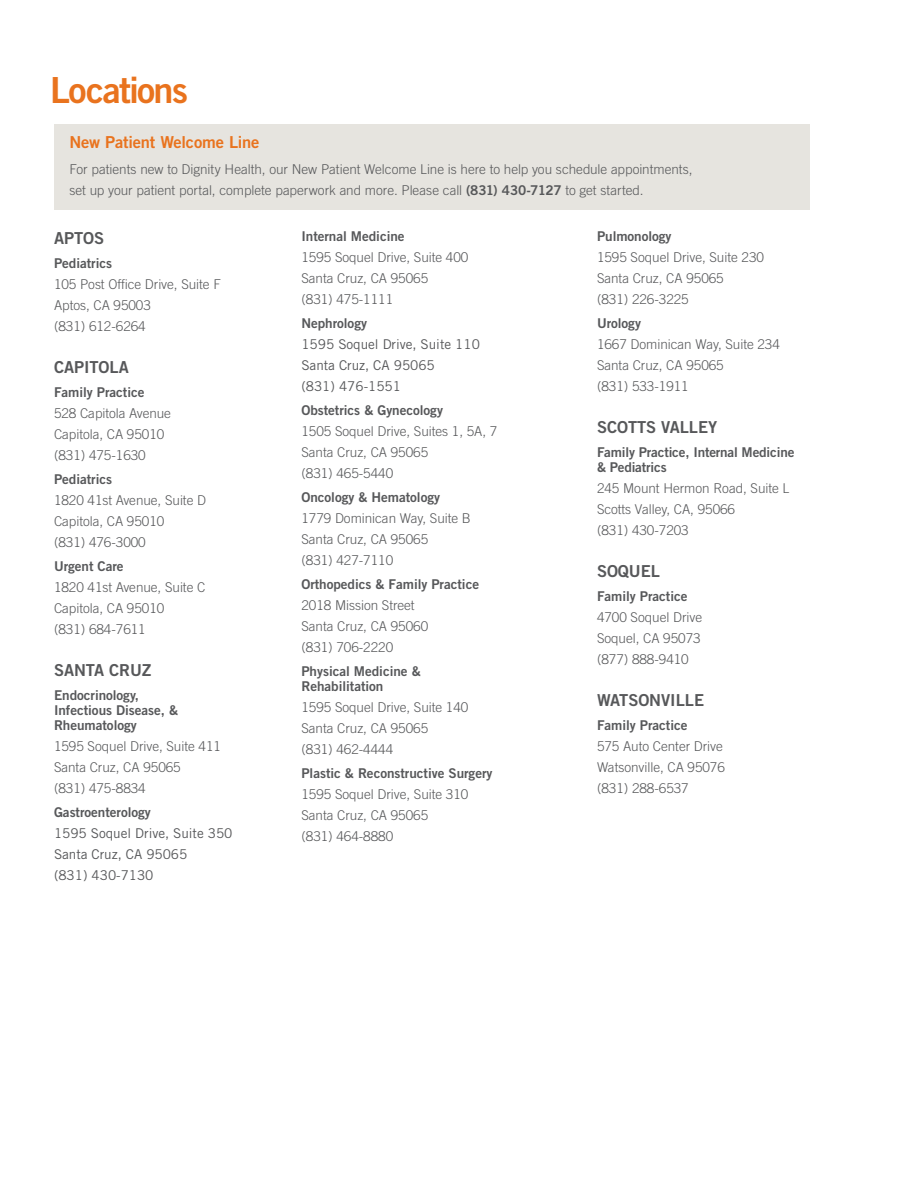
<style>
.page{position:relative;width:918px;height:1188px;background:#fff}
.page>*{position:absolute;margin:0;border:0;box-sizing:border-box;transform-origin:0 0}
.Table_of_Contents__Header{font:36px "Trade Gothic LT Std Bd 2";letter-spacing:-.045em;color:#e9731e}
.Cover__Subhead{font:16.5px "Trade Gothic LT Std Bd 2";letter-spacing:-.005em;color:#57585a}
.body___lyon{font:16.5px "Trade Gothic LT Std Bd 2";letter-spacing:-.01em;color:#e9731e}
.Cover__Subhead-2{font:300 13.5px "Trade Gothic LT Std";letter-spacing:-.005em;color:#57585a}
.Cover__Subhead-3{font:13.5px "Trade Gothic LT Std Bd 2";letter-spacing:-.005em;color:#57585a}
.body___lyon-2{font:300 13.5px/21px "Trade Gothic LT Std";color:#57585a}
.Cover__Subhead-4{font:13.5px "Trade Gothic LT Std";letter-spacing:-.005em;color:#57585a}
.s1{font-family:"Trade Gothic LT Std Bd 2";font-weight:400}
</style>
<div class="page">
<div style="left:54px;top:124px;width:756px;height:86px;background:#e6e4df"></div>
<p class="Table_of_Contents__Header" style="left:50px;top:68px;width:139px">Locations</p>
<p class="body___lyon" style="left:69px;top:132px;width:192px">New Patient Welcome Line</p>
<p class="body___lyon-2" style="left:69px;top:158px;width:625px">For patients new to Dignity Health, our New Patient Welcome Line is here to help you schedule appointments, set up your patient portal, complete paperwork and more. Please call <span class="s1">(831) 430-7127</span> to get started.</p>
<p class="Cover__Subhead" style="left:54px;top:227px;width:52px">APTOS</p>
<p class="Cover__Subhead-3" style="left:54px;top:254px;width:60px">Pediatrics</p>
<p class="Cover__Subhead-2" style="left:54px;top:276px;width:168px">105 Post Office Drive, Suite F</p>
<p class="Cover__Subhead-2" style="left:54px;top:297px;width:98px">Aptos, CA 95003</p>
<p class="Cover__Subhead-2" style="left:54px;top:318px;width:93px">(831) 612-6264</p>
<p class="Cover__Subhead" style="left:54px;top:356px;width:76px">CAPITOLA</p>
<p class="Cover__Subhead-3" style="left:54px;top:383px;width:92px">Family Practice</p>
<p class="Cover__Subhead-2" style="left:54px;top:405px;width:119px">528 Capitola Avenue</p>
<p class="Cover__Subhead-2" style="left:54px;top:426px;width:112px">Capitola, CA 95010</p>
<p class="Cover__Subhead-2" style="left:54px;top:447px;width:93px">(831) 475-1630</p>
<p class="Cover__Subhead-3" style="left:54px;top:470px;width:60px">Pediatrics</p>
<p class="Cover__Subhead-2" style="left:54px;top:492px;width:154px">1820 41st Avenue, Suite D</p>
<p class="Cover__Subhead-2" style="left:54px;top:513px;width:112px">Capitola, CA 95010</p>
<p class="Cover__Subhead-2" style="left:54px;top:534px;width:93px">(831) 476-3000</p>
<p class="Cover__Subhead-3" style="left:54px;top:557px;width:71px">Urgent Care</p>
<p class="Cover__Subhead-2" style="left:54px;top:579px;width:153px">1820 41st Avenue, Suite C</p>
<p class="Cover__Subhead-2" style="left:54px;top:600px;width:112px">Capitola, CA 95010</p>
<p class="Cover__Subhead-2" style="left:54px;top:621px;width:93px">(831) 684-7611</p>
<p class="Cover__Subhead" style="left:54px;top:659px;width:99px">SANTA CRUZ</p>
<p class="Cover__Subhead-3" style="left:54px;top:686px;width:87px">Endocrinology,</p>
<p class="Cover__Subhead-3" style="left:54px;top:701px;width:126px">Infectious Disease, &amp;</p>
<p class="Cover__Subhead-3" style="left:54px;top:716px;width:84px">Rheumatology</p>
<p class="Cover__Subhead-2" style="left:54px;top:738px;width:168px">1595 Soquel Drive, Suite 411</p>
<p class="Cover__Subhead-2" style="left:54px;top:759px;width:128px">Santa Cruz, CA 95065</p>
<p class="Cover__Subhead-2" style="left:54px;top:780px;width:93px">(831) 475-8834</p>
<p class="Cover__Subhead-3" style="left:54px;top:803px;width:98px">Gastroenterology</p>
<p class="Cover__Subhead-4" style="left:54px;top:825px;width:180px">1595 Soquel Drive, Suite 350</p>
<p class="Cover__Subhead-4" style="left:54px;top:846px;width:135px">Santa Cruz, CA 95065</p>
<p class="Cover__Subhead-4" style="left:54px;top:867px;width:101px">(831) 430-7130</p>
<p class="Cover__Subhead-3" style="left:301px;top:228px;width:105px">Internal Medicine</p>
<p class="Cover__Subhead-2" style="left:301px;top:250px;width:168px">1595 Soquel Drive, Suite 400</p>
<p class="Cover__Subhead-2" style="left:301px;top:271px;width:128px">Santa Cruz, CA 95065</p>
<p class="Cover__Subhead-2" style="left:301px;top:292px;width:93px">(831) 475-1111</p>
<p class="Cover__Subhead-3" style="left:301px;top:315px;width:67px">Nephrology</p>
<p class="Cover__Subhead-4" style="left:301px;top:336px;width:180px">1595 Soquel Drive, Suite 110</p>
<p class="Cover__Subhead-4" style="left:301px;top:357px;width:135px">Santa Cruz, CA 95065</p>
<p class="Cover__Subhead-4" style="left:301px;top:378px;width:101px">(831) 476-1551</p>
<p class="Cover__Subhead-3" style="left:301px;top:402px;width:143px">Obstetrics &amp; Gynecology</p>
<p class="Cover__Subhead-2" style="left:301px;top:424px;width:197px">1505 Soquel Drive, Suites 1, 5A, 7</p>
<p class="Cover__Subhead-2" style="left:301px;top:445px;width:128px">Santa Cruz, CA 95065</p>
<p class="Cover__Subhead-2" style="left:301px;top:466px;width:93px">(831) 465-5440</p>
<p class="Cover__Subhead-3" style="left:301px;top:489px;width:140px">Oncology &amp; Hematology</p>
<p class="Cover__Subhead-2" style="left:301px;top:511px;width:171px">1779 Dominican Way, Suite B</p>
<p class="Cover__Subhead-2" style="left:301px;top:532px;width:128px">Santa Cruz, CA 95065</p>
<p class="Cover__Subhead-2" style="left:301px;top:553px;width:93px">(831) 427-7110</p>
<p class="Cover__Subhead-3" style="left:301px;top:576px;width:179px">Orthopedics &amp; Family Practice</p>
<p class="Cover__Subhead-2" style="left:301px;top:598px;width:115px">2018 Mission Street</p>
<p class="Cover__Subhead-2" style="left:301px;top:619px;width:128px">Santa Cruz, CA 95060</p>
<p class="Cover__Subhead-2" style="left:301px;top:640px;width:93px">(831) 706-2220</p>
<p class="Cover__Subhead-3" style="left:301px;top:663px;width:121px">Physical Medicine &amp;</p>
<p class="Cover__Subhead-3" style="left:301px;top:678px;width:83px">Rehabilitation</p>
<p class="Cover__Subhead-2" style="left:301px;top:700px;width:168px">1595 Soquel Drive, Suite 140</p>
<p class="Cover__Subhead-2" style="left:301px;top:721px;width:128px">Santa Cruz, CA 95065</p>
<p class="Cover__Subhead-2" style="left:301px;top:742px;width:93px">(831) 462-4444</p>
<p class="Cover__Subhead-3" style="left:301px;top:765px;width:193px">Plastic &amp; Reconstructive Surgery</p>
<p class="Cover__Subhead-2" style="left:301px;top:787px;width:168px">1595 Soquel Drive, Suite 310</p>
<p class="Cover__Subhead-2" style="left:301px;top:808px;width:128px">Santa Cruz, CA 95065</p>
<p class="Cover__Subhead-2" style="left:301px;top:829px;width:93px">(831) 464-8880</p>
<p class="Cover__Subhead-3" style="left:597px;top:228px;width:76px">Pulmonology</p>
<p class="Cover__Subhead-2" style="left:597px;top:250px;width:168px">1595 Soquel Drive, Suite 230</p>
<p class="Cover__Subhead-2" style="left:597px;top:271px;width:128px">Santa Cruz, CA 95065</p>
<p class="Cover__Subhead-2" style="left:597px;top:292px;width:93px">(831) 226-3225</p>
<p class="Cover__Subhead-3" style="left:597px;top:315px;width:45px">Urology</p>
<p class="Cover__Subhead-2" style="left:597px;top:337px;width:184px">1667 Dominican Way, Suite 234</p>
<p class="Cover__Subhead-2" style="left:597px;top:358px;width:128px">Santa Cruz, CA 95065</p>
<p class="Cover__Subhead-2" style="left:597px;top:379px;width:93px">(831) 533-1911</p>
<p class="Cover__Subhead" style="left:597px;top:417px;width:122px">SCOTTS VALLEY</p>
<p class="Cover__Subhead-3" style="left:597px;top:444px;width:199px">Family Practice, Internal Medicine</p>
<p class="Cover__Subhead-3" style="left:597px;top:459px;width:71px">&amp; Pediatrics</p>
<p class="Cover__Subhead-2" style="left:597px;top:481px;width:194px">245 Mount Hermon Road, Suite L</p>
<p class="Cover__Subhead-2" style="left:597px;top:502px;width:140px">Scotts Valley, CA, 95066</p>
<p class="Cover__Subhead-2" style="left:597px;top:523px;width:93px">(831) 430-7203</p>
<p class="Cover__Subhead" style="left:597px;top:561px;width:65px">SOQUEL</p>
<p class="Cover__Subhead-3" style="left:597px;top:588px;width:92px">Family Practice</p>
<p class="Cover__Subhead-2" style="left:597px;top:610px;width:107px">4700 Soquel Drive</p>
<p class="Cover__Subhead-2" style="left:597px;top:631px;width:105px">Soquel, CA 95073</p>
<p class="Cover__Subhead-2" style="left:597px;top:652px;width:93px">(877) 888-9410</p>
<p class="Cover__Subhead" style="left:597px;top:690px;width:109px">WATSONVILLE</p>
<p class="Cover__Subhead-3" style="left:597px;top:717px;width:92px">Family Practice</p>
<p class="Cover__Subhead-2" style="left:597px;top:739px;width:127px">575 Auto Center Drive</p>
<p class="Cover__Subhead-2" style="left:597px;top:760px;width:129px">Watsonville, CA 95076</p>
<p class="Cover__Subhead-2" style="left:597px;top:781px;width:93px">(831) 288-6537</p>
</div>
